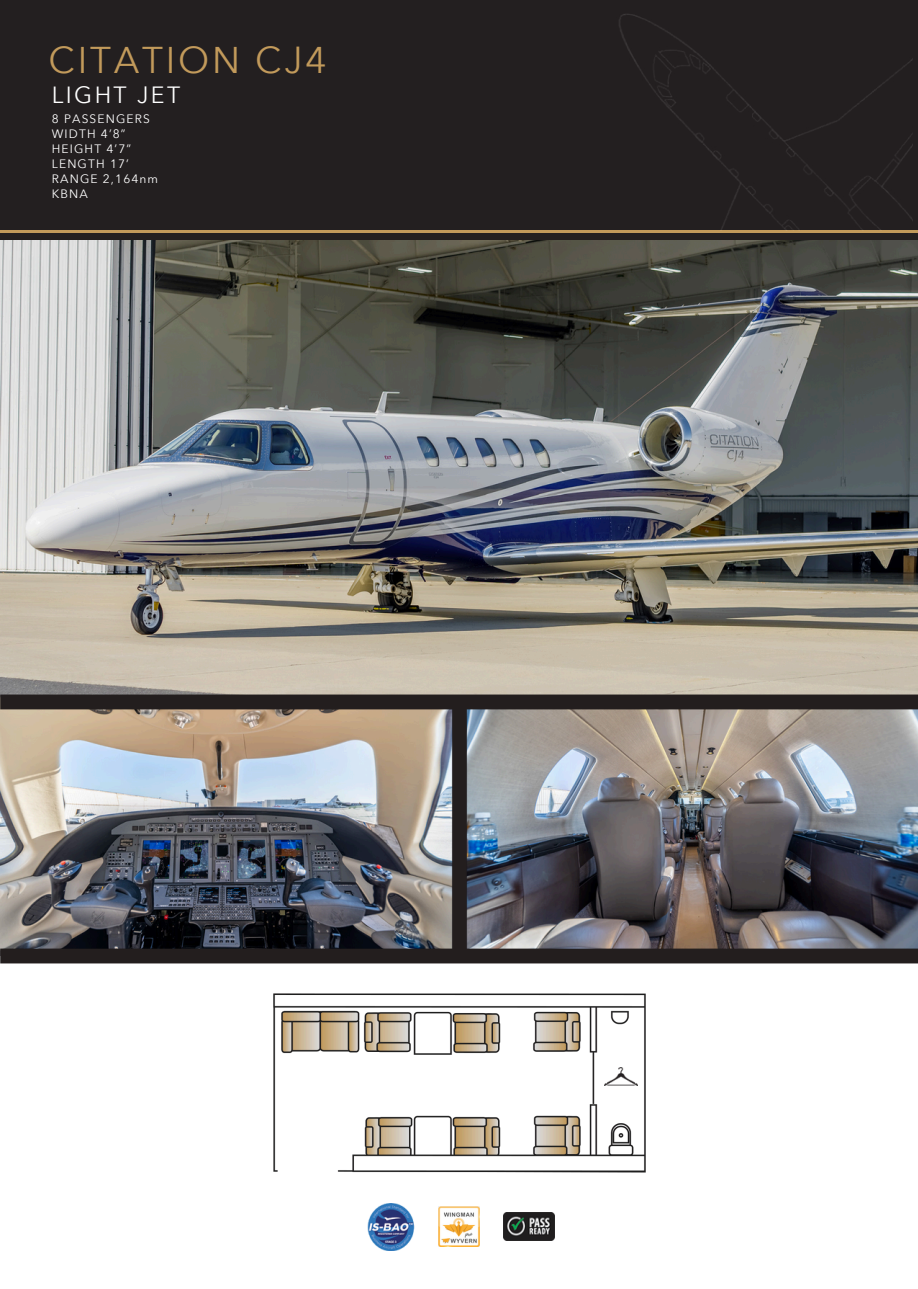
<style>
.page{position:relative;width:918px;height:1289px;background:#fff}
.page>*{position:absolute;margin:0;border:0;box-sizing:border-box;transform-origin:0 0}
.t1{font:36.6px "Avenir Next Arabic";letter-spacing:.075em;color:#c29a5b}
.t2{font:23.1px "Avenir Next Arabic";letter-spacing:.1em;color:#fff}
.t3{font:12px/15px "Avenir Next Arabic";letter-spacing:.095em;color:#fff}
</style>
<div class="page">
<img style="left:0;top:239px;width:918px;height:448px">
<div style="left:0;top:0;width:918px;height:239px;background:#231f20"></div>
<hr style="left:0;top:231px;width:918px;height:1px;background:#c1995a">
<img style="left:619px;top:14px;width:294px;height:216px">
<img style="left:0;top:687px;width:918px;height:277px">
<img style="left:273px;top:993px;width:373px;height:180px">
<img style="left:604px;top:1067px;width:33px;height:18px">
<img style="left:367px;top:1203px;width:48px;height:47px">
<img style="left:503px;top:1212px;width:51px;height:28px">
<img style="left:439px;top:1206px;width:40px;height:40px">
<h1 class="t1" style="left:48px;top:39px;width:280px">CITATION CJ4</h1>
<p class="t2" style="left:52px;top:81px;width:130px">LIGHT JET</p>
<p class="t3" style="left:52px;top:111px;width:100px">8 PASSENGERS<br>WIDTH 4’8”</p>
<p class="t3" style="left:52px;top:141px;width:81px">HEIGHT 4’7”<br>LENGTH 17’</p>
<p class="t3" style="left:52px;top:171px;width:108px">RANGE 2,164nm<br>KBNA</p>
</div>
